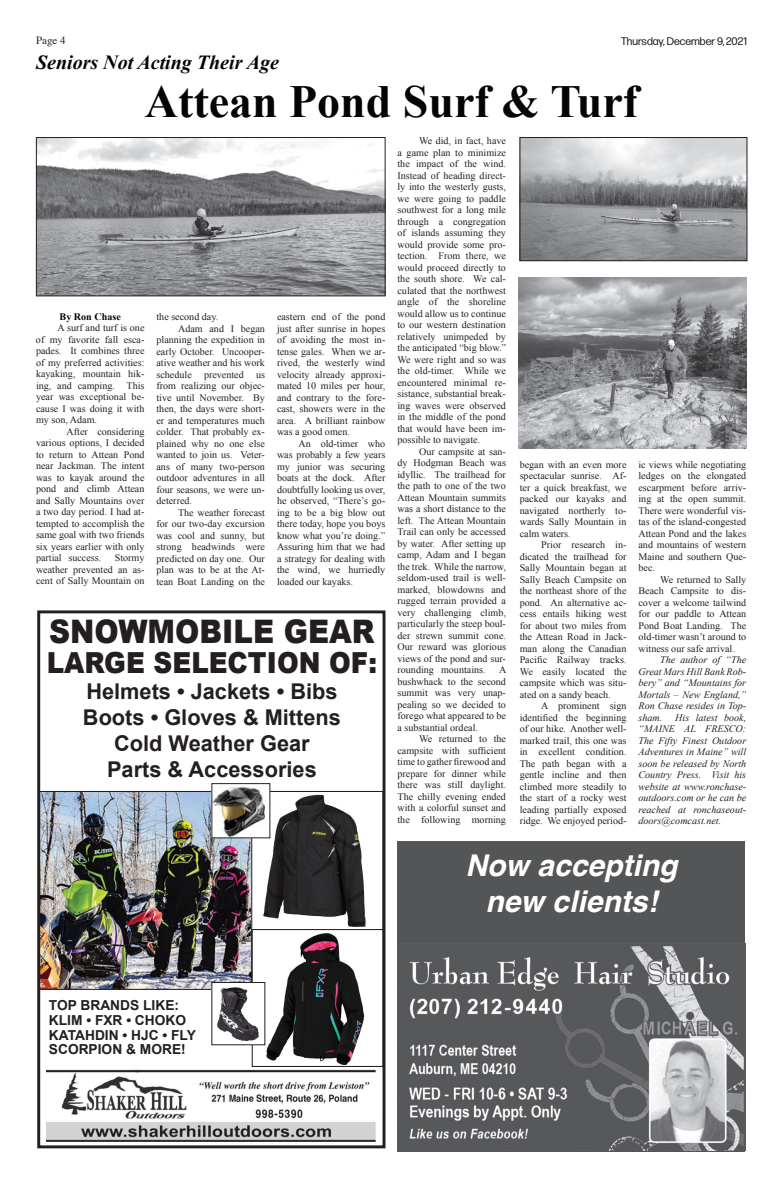
<style>
.page{position:relative;width:783px;height:1188px;background:#fff}
.page>*{position:absolute;margin:0;border:0;box-sizing:border-box;transform-origin:0 0}
.t1{font:700 46px "Times New Roman";color:#040503}
.t2{font:900 32.4px "Arial";color:#231f20;scale:.9 1}
.t3{font:italic 700 30px/36px "Helvetica";color:#fff;text-align:center}
.t4{font:900 29px "Arial";color:#231f20;scale:.9 1}
.t5{font:700 21.8px/26.1px "Arial";color:#231f20;text-align:center}
.t6{font:italic 700 20px "Times New Roman";color:#040503}
.t7{font:700 13.8px/14.7px "Arial";color:#231f20}
.t8{font:11px "Forma DJR Deck";color:#231f20}
.t9{font:11px "Times";color:#231f20}
.t10{font:10px/11.5px "Times New Roman";color:#231f20;text-align:justify}
.t11{font:italic 10px/11.5px "Times New Roman";color:#231f20;text-align:justify}
.t12{font:700 10px "Times New Roman";color:#040503}
</style>
<div class="page">
<img style="left:41px;top:793px;width:209px;height:195px">
<div style="left:39px;top:791px;width:213px;height:199px;border:1px solid #231f20"></div>
<img style="left:46px;top:1069px;width:330px;height:72px">
<img style="left:254px;top:933px;width:111px;height:131px">
<div style="left:252px;top:929px;width:132px;height:138px;border:1px solid #231f20"></div>
<img style="left:253px;top:793px;width:113px;height:134px">
<div style="left:251px;top:791px;width:133px;height:139px;border:1px solid #231f20"></div>
<div style="left:212px;top:983px;width:53px;height:62px;background:#fff"></div>
<img style="left:217px;top:988px;width:42px;height:53px">
<div style="left:212px;top:784px;width:58px;height:54px;background:#fff"></div>
<img style="left:213px;top:785px;width:51px;height:51px">
<div style="left:37px;top:610px;width:349px;height:538px;border:3px solid #231f20"></div>
<div style="left:398px;top:842px;width:348px;height:310px;background:#545557"></div>
<img style="left:409px;top:946px;width:335px;height:205px">
<img style="left:522px;top:139px;width:223px;height:120px">
<div style="left:520px;top:137px;width:227px;height:124px;border:1px solid #231f20"></div>
<img style="left:38px;top:139px;width:345px;height:155px">
<div style="left:36px;top:137px;width:349px;height:159px;border:1px solid #231f20"></div>
<img style="left:519px;top:278px;width:227px;height:170px">
<p class="t9" style="left:36px;top:30px;width:31px">Page 4</p>
<p class="t8" style="left:621px;top:34px;width:127px">Thursday, December 9, 2021</p>
<h3 class="t6" style="left:36px;top:48px;width:244px">Seniors Not Acting Their Age</h3>
<h1 class="t1" style="left:145px;top:69px;width:495px">Attean Pond Surf &amp; Turf</h1>
<p class="t12" style="left:60px;top:310px;width:63px">By Ron Chase</p>
<p class="t10" style="left:36px;top:322px;width:110px;text-indent:22px">A surf and turf is one of my favorite fall esca&shy;pades. It combines three of my preferred activities: kayaking, mountain hik&shy;ing, and camping. This year was exceptional be&shy;cause I was doing it with my son, Adam.</p>
<p class="t10" style="left:36px;top:426px;width:110px;text-indent:31px">After considering various options, I decided to return to Attean Pond near Jackman. The intent was to kayak around the pond and climb Attean and Sally Mountains over a two day period. I had at&shy;tempted to accomplish the same goal with two friends six years earlier with only partial success.</p>
<p class="t10" style="left:36px;top:552px;width:110px;text-indent:79px">Stormy weather prevented an as&shy;cent of Sally Mountain on</p>
<p class="t10" style="left:157px;top:311px;width:63px">the second day.</p>
<p class="t10" style="left:178px;top:322px;width:88px">Adam and I began</p>
<p class="t10" style="left:157px;top:334px;width:110px">planning the expedition in</p>
<p class="t10" style="left:157px;top:345px;width:110px">early October. Uncooper-</p>
<p class="t10" style="left:156px;top:357px;width:110px">ative weather and his work</p>
<p class="t10" style="left:156px;top:368px;width:110px">schedule prevented us</p>
<p class="t10" style="left:156px;top:380px;width:110px">from realizing our objec-</p>
<p class="t10" style="left:156px;top:391px;width:110px">tive until November. By</p>
<p class="t10" style="left:156px;top:403px;width:110px">then, the days were short-</p>
<p class="t10" style="left:156px;top:414px;width:110px">er and temperatures much</p>
<p class="t10" style="left:156px;top:426px;width:110px">colder. That probably ex-</p>
<p class="t10" style="left:156px;top:437px;width:110px">plained why no one else</p>
<p class="t10" style="left:156px;top:449px;width:110px">wanted to join us. Veter-</p>
<p class="t10" style="left:156px;top:460px;width:110px">ans of many two-person</p>
<p class="t10" style="left:156px;top:472px;width:110px">outdoor adventures in all</p>
<p class="t10" style="left:156px;top:483px;width:110px">four seasons, we were un-</p>
<p class="t10" style="left:156px;top:495px;width:37px">deterred.</p>
<p class="t10" style="left:178px;top:506px;width:88px">The weather forecast</p>
<p class="t10" style="left:156px;top:518px;width:110px">for our two-day excursion</p>
<p class="t10" style="left:156px;top:529px;width:110px">was cool and sunny, but</p>
<p class="t10" style="left:156px;top:541px;width:110px">strong headwinds were</p>
<p class="t10" style="left:156px;top:552px;width:110px">predicted on day one. Our</p>
<p class="t10" style="left:156px;top:564px;width:110px">plan was to be at the At-</p>
<p class="t10" style="left:156px;top:575px;width:110px">tean Boat Landing on the</p>
<p class="t10" style="left:277px;top:311px;width:110px">eastern end of the pond just after sunrise in hopes of avoiding the most in&shy;tense gales. When we ar&shy;rived, the westerly wind velocity already approxi&shy;mated 10 miles per hour, and contrary to the fore&shy;cast, showers were in the area. A brilliant rainbow was a good omen.</p>
<p class="t10" style="left:277px;top:437px;width:110px;text-indent:22px">An old-timer who was probably a few years my junior was securing boats at the dock. After doubtfully looking us over, he observed, “There’s go&shy;ing to be a big blow out there today, hope you boys know what you’re doing.” Assuring him that we had a strategy for dealing with the wind, we hurriedly loaded our kayaks.</p>
<h2 class="t2" style="left:49px;top:607px;width:363px">SNOWMOBILE GEAR</h2>
<h3 class="t4" style="left:47px;top:642px;width:369px">LARGE SELECTION OF:</h3>
<h3 class="t5" style="left:83px;top:679px;width:260px">Helmets • Jackets • Bibs<br>Boots • Gloves &amp; Mittens<br>Cold Weather Gear<br>Parts &amp; Accessories</h3>
<p class="t10" style="left:397px;top:135px;width:110px;text-indent:22px">We did, in fact, have a game plan to minimize the impact of the wind.<br>Instead of heading direct&shy;ly into the westerly gusts, we were going to paddle southwest for a long mile through a congregation of islands assuming they would provide some pro&shy;tection. From there, we would proceed directly to the south shore. We cal&shy;culated that the northwest angle of the shoreline would allow us to continue to our western destination relatively unimpeded by the anticipated “big blow.” We were right and so was the old-timer. While we encountered minimal re&shy;sistance, substantial break&shy;ing waves were observed in the middle of the pond that would have been im&shy;possible to navigate.</p>
<p class="t10" style="left:398px;top:445px;width:110px;text-indent:22px">Our campsite at san&shy;dy Hodgman Beach was idyllic. The trailhead for the path to one of the two Attean Mountain summits was a short distance to the left. The Attean Mountain Trail can only be accessed by water. After setting up camp, Adam and I began the trek. While the narrow, seldom-used trail is well&shy;marked, blowdowns and rugged terrain provided a very challenging climb, particularly the steep boul&shy;der strewn summit cone.<br>Our reward was glorious views of the pond and sur&shy;rounding mountains.</p>
<p class="t10" style="left:398px;top:664px;width:111px;text-indent:102px">A bushwhack to the second summit was very unap&shy;pealing so we decided to forego what appeared to be a substantial ordeal.</p>
<p class="t10" style="left:398px;top:733px;width:110px;text-indent:22px">We returned to the campsite with sufficient time to gather firewood and prepare for dinner while there was still daylight.<br>The chilly evening ended with a colorful sunset and the following morning</p>
<p class="t10" style="left:520px;top:458px;width:108px">began with an even more spectacular sunrise. Af&shy;ter a quick breakfast, we packed our kayaks and navigated northerly to&shy;wards Sally Mountain in calm waters.</p>
<p class="t10" style="left:520px;top:539px;width:108px;text-indent:22px">Prior research in&shy;dicated the trailhead for Sally Mountain began at Sally Beach Campsite on the northeast shore of the pond. An alternative ac&shy;cess entails hiking west for about two miles from the Attean Road in Jack&shy;man along the Canadian Pacific Railway tracks.<br>We easily located the campsite which was situ&shy;ated on a sandy beach.</p>
<p class="t10" style="left:520px;top:700px;width:108px;text-indent:22px">A prominent sign identified the beginning of our hike. Another well&shy;marked trail, this one was in excellent condition.<br>The path began with a gentle incline and then climbed more steadily to the start of a rocky west leading partially exposed ridge. We enjoyed period-</p>
<p class="t10" style="left:638px;top:458px;width:109px">ic views while negotiating ledges on the elongated escarpment before arriv&shy;ing at the open summit.<br>There were wonderful vis&shy;tas of the island-congested Attean Pond and the lakes and mountains of western Maine and southern Que&shy;bec.</p>
<p class="t10" style="left:638px;top:573px;width:109px;text-indent:22px">We returned to Sally Beach Campsite to dis&shy;cover a welcome tailwind for our paddle to Attean Pond Boat Landing. The old-timer wasn’t around to witness our safe arrival.</p>
<p class="t11" style="left:638px;top:654px;width:109px;text-indent:22px">The author of “The Great Mars Hill Bank Rob&shy;bery” and “Mountains for Mortals – New England,” Ron Chase resides in Top&shy;sham.</p>
<p class="t11" style="left:638px;top:711px;width:109px;text-indent:37px">His latest book, “MAINE AL FRESCO:<br>The Fifty Finest Outdoor Adventures in Maine” will soon be released by North Country Press. Visit his website at www.ronchase&shy;outdoors.com or he can be reached at ronchaseout&shy;doors@comcast.net.</p>
<h3 class="t3" style="left:466px;top:847px;width:213px">Now accepting new clients!</h3>
<h3 class="t7" style="left:49px;top:998px;width:149px">TOP BRANDS LIKE:<br>KLIM • FXR • CHOKO<br>KATAHDIN • HJC • FLY<br>SCORPION &amp; MORE!</h3>
</div>
